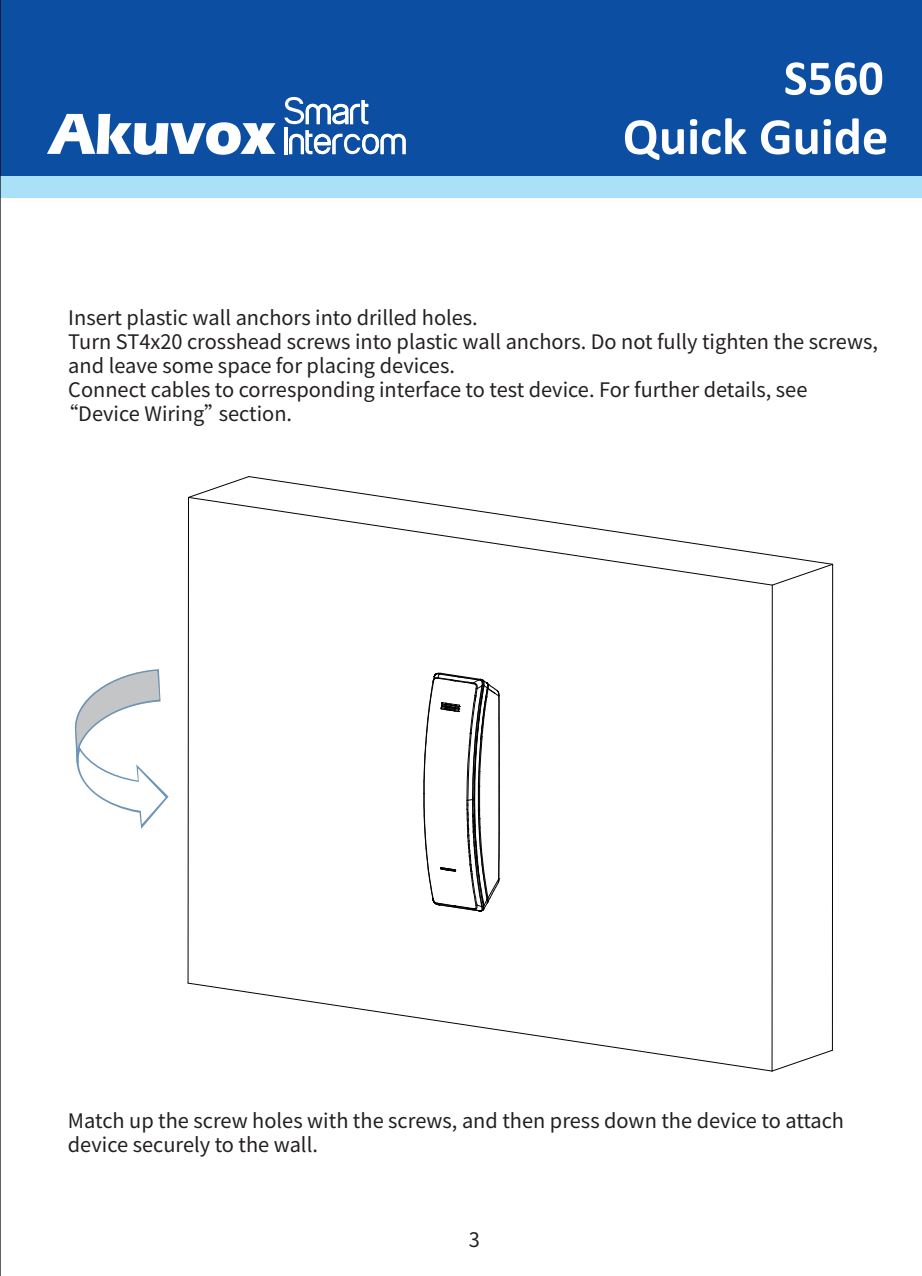
<style>
.page{position:relative;width:922px;height:1276px;background:#fff}
.page>*{position:absolute;margin:0;border:0;box-sizing:border-box;transform-origin:0 0}
.t1{font:700 52.5px "Calibri";color:#fff}
.t2{font:700 50px "Calibri";color:#fff}
.t3{font:20px/24px "Noto Sans Hans";color:#231f20}
</style>
<div class="page">
<div style="left:0;top:0;width:921px;height:177px;background:#0c4ea2"></div>
<div style="left:0;top:177px;width:921px;height:21px;background:#abe0f9"></div>
<svg style="left:284px;top:97px;width:84px;height:27px"></svg>
<hr style="left:284px;top:127px;width:3px;height:27px;background:#fff">
<svg style="left:289px;top:130px;width:116px;height:24px"></svg>
<svg style="left:47px;top:114px;width:228px;height:41px"></svg>
<svg style="left:188px;top:983px;width:583px;height:88px"></svg>
<svg style="left:189px;top:498px;width:582px;height:87px"></svg>
<svg style="left:248px;top:476px;width:584px;height:88px"></svg>
<svg style="left:188px;top:476px;width:61px;height:22px"></svg>
<hr style="left:187px;top:497px;width:2px;height:486px;background:#030303">
<svg style="left:771px;top:564px;width:60px;height:21px"></svg>
<hr style="left:771px;top:585px;width:1px;height:486px;background:#030303">
<svg style="left:771px;top:1050px;width:61px;height:21px"></svg>
<hr style="left:831px;top:564px;width:1px;height:486px;background:#030303">
<svg style="left:423px;top:673px;width:76px;height:238px"></svg>
<svg style="left:74px;top:669px;width:94px;height:160px"></svg>
<hr style="left:0;top:0;width:1px;height:1276px;background:#030303">
<h2 class="t2" style="left:783px;top:43px;width:101px">S560</h2>
<h1 class="t1" style="left:622px;top:99px;width:267px">Quick Guide</h1>
<p class="t3" style="left:68px;top:306px;width:411px">Insert plastic wall anchors into drilled holes.</p>
<p class="t3" style="left:68px;top:330px;width:811px">Turn ST4x20 crosshead screws into plastic wall anchors. Do not fully tighten the screws,</p>
<p class="t3" style="left:68px;top:354px;width:388px">and leave some space for placing devices.</p>
<p class="t3" style="left:68px;top:378px;width:740px">Connect cables to corresponding interface to test device. For further details, see</p>
<p class="t3" style="left:58px;top:402px;width:235px">“Device Wiring”section.</p>
<p class="t3" style="left:68px;top:1109px;width:777px">Match up the screw holes with the screws, and then press down the device to attach device securely to the wall.</p>
<p class="t3" style="left:468px;top:1228px;width:13px">3</p>
</div>
